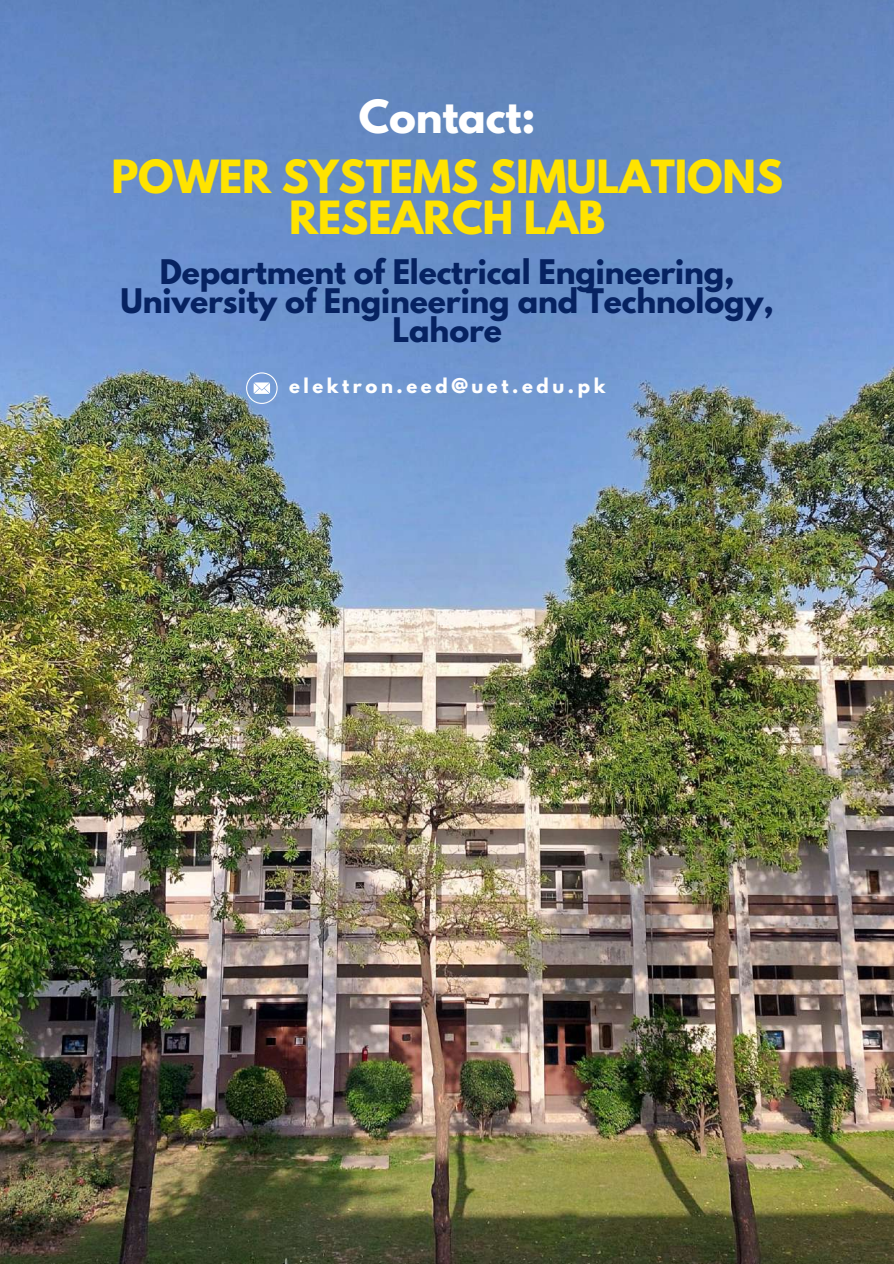
<style>
.page{position:relative;width:894px;height:1264px;background:#fff}
.page>*{position:absolute;margin:0;border:0;box-sizing:border-box;transform-origin:0 0}
.t1{font:700 40.5px/40.5px "League Spartan";letter-spacing:-.005em;color:#ffe300;text-align:center}
.t2{font:700 40.5px "League Spartan";letter-spacing:-.005em;color:#fff}
.t3{font:700 30px/29.2px "League Spartan";letter-spacing:-.005em;color:#062261;text-align:center}
.t4{font:700 18px "League Spartan";letter-spacing:.2em;color:#fff}
</style>
<div class="page">
<img style="left:0;top:0;width:893px;height:1263px">
<svg style="left:246px;top:372px;width:31px;height:32px"></svg>
<h1 class="t2" style="left:359px;top:97px;width:178px">Contact:</h1>
<h1 class="t1" style="left:111px;top:162px;width:673px">POWER SYSTEMS SIMULATIONS<br>RESEARCH LAB</h1>
<p class="t3" style="left:120px;top:261px;width:654px">Department of Electrical Engineering,<br>University of Engineering and Technology,<br>Lahore</p>
<p class="t4" style="left:289px;top:377px;width:318px">elektron.eed@uet.edu.pk</p>
</div>
